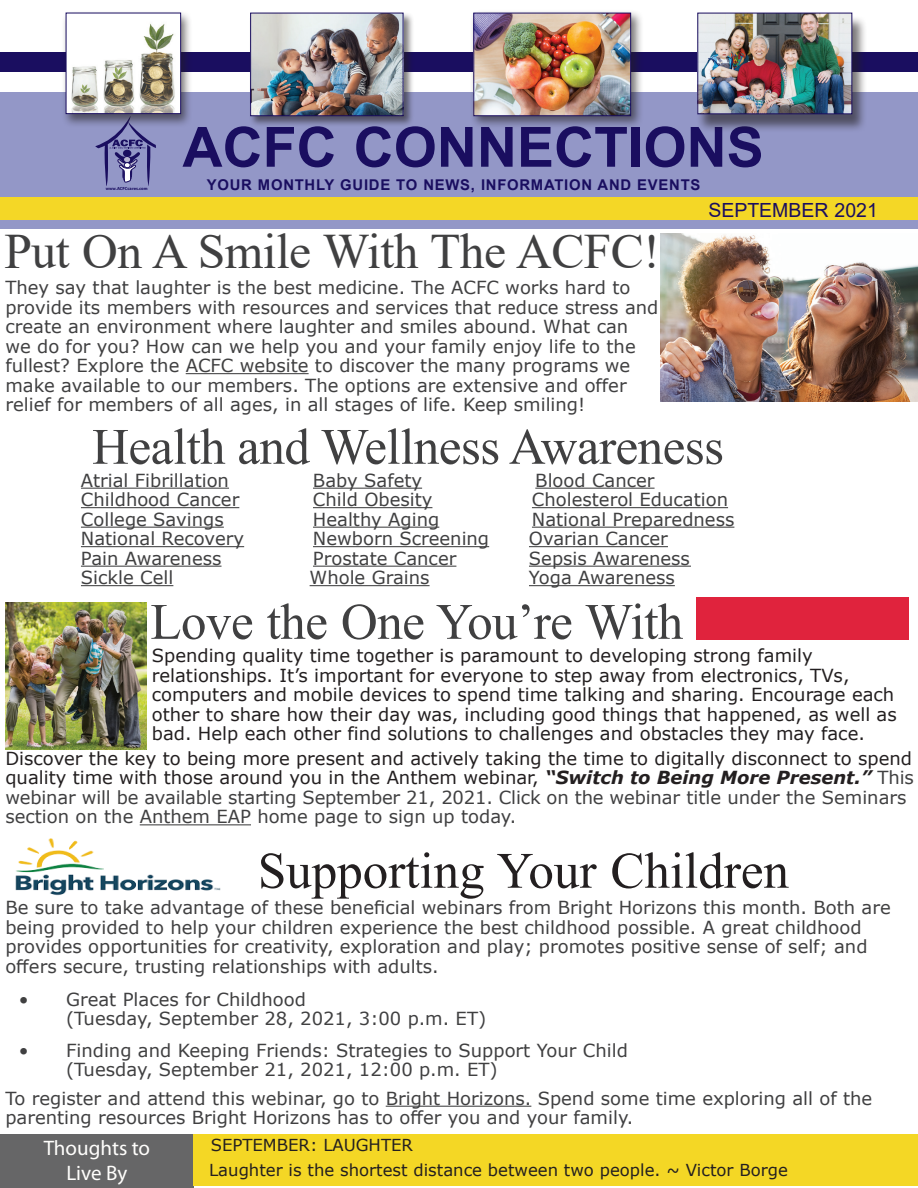
<style>
.page{position:relative;width:918px;height:1188px;background:#fff}
.page>*{position:absolute;margin:0;border:0;box-sizing:border-box;transform-origin:0 0}
.t1{font:700 55.5px "Arial";color:#1a0e60}
.t2{font:51px "Times New Roman";letter-spacing:-.01em;color:#404041}
.t3{font:51px "Times New Roman";color:#231f20}
.t4{font:49.5px "Times New Roman";letter-spacing:-.01em;color:#404041}
.t5{font:21px/25.2px "Myriad Pro";color:#fffefc;text-align:center}
.t6{font:19.5px "Arial";color:#1a0e60}
.t7{font:18px/19.5px "Verdana";color:#404041}
.t8{font:18px/19.5px "Verdana";color:#231f20}
.t9{font:16.5px/25.5px "Verdana";color:#231f20}
.t10{font:700 14.85px "Arial";letter-spacing:.05em;color:#1a0e60}
.t11{font:700 4.5px "Myriad Pro";color:#1a0e60}
.s1{font-weight:700;font-style:italic}
.s2{color:#404041}
</style>
<div class="page">
<div style="left:0;top:52px;width:918px;height:19px;background:#1a0e60"></div>
<div style="left:0;top:93px;width:918px;height:136px;background:#9397c7"></div>
<div style="left:0;top:198px;width:918px;height:22px;background:#f4d726"></div>
<div style="left:0;top:1134px;width:193px;height:54px;background:#666667"></div>
<div style="left:249px;top:11px;width:165px;height:116px;background:#231f20;opacity:.6"></div>
<img style="left:252px;top:15px;width:149px;height:99px">
<div style="left:250px;top:13px;width:153px;height:103px;border:1px solid #1a0e60"></div>
<svg style="left:95px;top:128px;width:61px;height:58px"></svg>
<div style="left:696px;top:15px;width:171px;height:118px;background:#231f20;opacity:.6"></div>
<img style="left:699px;top:15px;width:151px;height:97px">
<div style="left:697px;top:13px;width:155px;height:101px;border:1px solid #1a0e60"></div>
<div style="left:470px;top:9px;width:174px;height:120px;background:#231f20;opacity:.6"></div>
<img style="left:475px;top:15px;width:154px;height:99px">
<div style="left:473px;top:13px;width:158px;height:103px;border:1px solid #1a0e60"></div>
<div style="left:61px;top:10px;width:132px;height:118px;background:#231f20;opacity:.6"></div>
<img style="left:68px;top:15px;width:111px;height:97px">
<div style="left:66px;top:13px;width:115px;height:101px;border:1px solid #1a0e60"></div>
<div style="left:193px;top:1134px;width:725px;height:52px;background:#f4d725"></div>
<hr style="left:186px;top:373px;width:123px;height:1px;background:#404041">
<hr style="left:386px;top:1106px;width:145px;height:1px;background:#404041">
<img style="left:15px;top:838px;width:206px;height:58px">
<div style="left:697px;top:597px;width:212px;height:43px;background:#e0233d"></div>
<hr style="left:140px;top:824px;width:111px;height:1px;background:#404041">
<hr style="left:81px;top:488px;width:148px;height:1px;background:#404041">
<hr style="left:313px;top:488px;width:109px;height:1px;background:#404041">
<hr style="left:535px;top:488px;width:120px;height:1px;background:#404041">
<hr style="left:81px;top:507px;width:158px;height:1px;background:#404041">
<hr style="left:313px;top:507px;width:119px;height:1px;background:#404041">
<hr style="left:532px;top:507px;width:196px;height:1px;background:#404041">
<hr style="left:81px;top:527px;width:143px;height:1px;background:#404041">
<hr style="left:313px;top:527px;width:126px;height:1px;background:#404041">
<hr style="left:532px;top:527px;width:202px;height:1px;background:#404041">
<hr style="left:81px;top:546px;width:163px;height:1px;background:#404041">
<hr style="left:313px;top:546px;width:176px;height:1px;background:#404041">
<hr style="left:529px;top:546px;width:139px;height:1px;background:#404041">
<hr style="left:81px;top:566px;width:141px;height:1px;background:#404041">
<hr style="left:313px;top:566px;width:143px;height:1px;background:#404041">
<hr style="left:529px;top:566px;width:162px;height:1px;background:#404041">
<hr style="left:81px;top:585px;width:92px;height:1px;background:#404041">
<hr style="left:310px;top:585px;width:120px;height:1px;background:#404041">
<hr style="left:529px;top:585px;width:146px;height:1px;background:#404041">
<img style="left:6px;top:603px;width:141px;height:146px">
<img style="left:660px;top:234px;width:258px;height:168px">
<p class="t11" style="left:106px;top:186px;width:43px">www.ACFCcares.com</p>
<h1 class="t1" style="left:183px;top:108px;width:583px">ACFC CONNECTIONS</h1>
<p class="t10" style="left:207px;top:174px;width:495px">YOUR MONTHLY GUIDE TO NEWS, INFORMATION AND EVENTS</p>
<p class="t6" style="left:708px;top:197px;width:171px">SEPTEMBER 2021</p>
<h3 class="t4" style="left:4px;top:216px;width:657px">Put On A Smile With The ACFC!</h3>
<p class="t7" style="left:5px;top:278px;width:655px">They say that laughter is the best medicine. The ACFC works hard to provide its members with resources and services that reduce stress and create an environment where laughter and smiles abound. What can<br>we do for you? How can we help you and your family enjoy life to the fullest? Explore the ACFC website to discover the many programs we make available to our members. The options are extensive and offer relief for members of all ages, in all stages of life. Keep smiling!</p>
<h2 class="t2" style="left:92px;top:411px;width:633px">Health and Wellness Awareness</h2>
<p class="t7" style="left:81px;top:470px;width:150px">Atrial Fibrillation</p>
<p class="t7" style="left:313px;top:470px;width:111px">Baby Safety</p>
<p class="t7" style="left:535px;top:470px;width:121px">Blood Cancer</p>
<p class="t7" style="left:81px;top:490px;width:160px">Childhood Cancer</p>
<p class="t7" style="left:313px;top:490px;width:121px">Child Obesity</p>
<p class="t7" style="left:532px;top:490px;width:198px">Cholesterol Education</p>
<p class="t7" style="left:81px;top:509px;width:144px">College Savings</p>
<p class="t7" style="left:313px;top:509px;width:128px">Healthy Aging</p>
<p class="t7" style="left:532px;top:509px;width:204px">National Preparedness</p>
<p class="t7" style="left:81px;top:529px;width:165px">National Recovery</p>
<p class="t7" style="left:313px;top:529px;width:178px">Newborn Screening</p>
<p class="t7" style="left:529px;top:529px;width:141px">Ovarian Cancer</p>
<p class="t7" style="left:81px;top:548px;width:142px">Pain Awareness</p>
<p class="t7" style="left:313px;top:548px;width:145px">Prostate Cancer</p>
<p class="t7" style="left:529px;top:548px;width:162px">Sepsis Awareness</p>
<p class="t7" style="left:81px;top:568px;width:94px">Sickle Cell</p>
<p class="t7" style="left:310px;top:568px;width:121px">Whole Grains</p>
<p class="t7" style="left:529px;top:568px;width:147px">Yoga Awareness</p>
<h2 class="t2" style="left:150px;top:586px;width:534px">Love the One You’re With</h2>
<p class="t8" style="left:152px;top:646px;width:747px">Spending quality time together is paramount to developing strong family relationships. It’s important for everyone to step away from electronics, TVs, computers and mobile devices to spend time talking and sharing. Encourage each other to share how their day was, including good things that happened, as well as bad. Help each other find solutions to challenges and obstacles they may face.</p>
<p class="t8" style="left:5px;top:748px;width:910px">Discover the key to being more present and actively taking the time to digitally disconnect to spend quality time with those around you in the Anthem webinar, <span class="s1">“Switch to Being More Present.”</span> <span class="s2">This webinar will be available starting September 21, 2021. Click on the webinar title under the Seminars section on the Anthem EAP home page to sign up today.</span></p>
<h2 class="t3" style="left:258px;top:835px;width:533px">Supporting Your Children</h2>
<p class="t7" style="left:5px;top:898px;width:887px">Be sure to take advantage of these beneficial webinars from Bright Horizons this month. Both are being provided to help your children experience the best childhood possible. A great childhood provides opportunities for creativity, exploration and play; promotes positive sense of self; and offers secure, trusting relationships with adults.</p>
<p class="t7" style="left:66px;top:989px;width:422px;text-indent:-47px">• Great Places for Childhood<br>(Tuesday, September 28, 2021, 3:00 p.m. ET)</p>
<p class="t7" style="left:66px;top:1040px;width:563px;text-indent:-47px">• Finding and Keeping Friends: Strategies to Support Your Child (Tuesday, September 21, 2021, 12:00 p.m. ET)</p>
<p class="t7" style="left:5px;top:1088px;width:868px">To register and attend this webinar, go to Bright Horizons. Spend some time exploring all of the parenting resources Bright Horizons has to offer you and your family.</p>
<p class="t9" style="left:209px;top:1132px;width:580px">SEPTEMBER: LAUGHTER<br>Laughter is the shortest distance between two people. ~ Victor Borge</p>
<p class="t5" style="left:44px;top:1135px;width:108px">Thoughts to<br>Live By</p>
</div>
